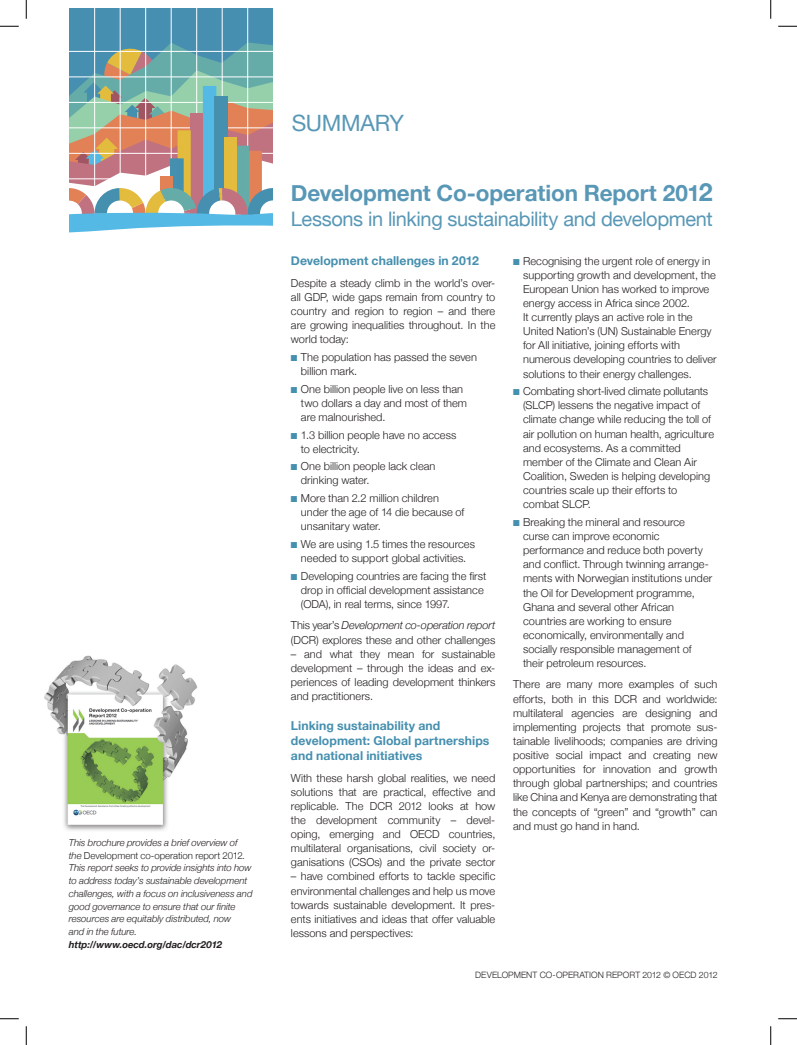
<style>
.page{position:relative;width:797px;height:1045px;background:#fff}
.page>*{position:absolute;margin:0;border:0;box-sizing:border-box;transform-origin:0 0}
.t1{font:700 22.5px "Helvetica Neue";letter-spacing:-.01em;color:#5897b6}
.t2{font:22.5px "Helvetica Neue";letter-spacing:-.015em;color:#5897b6}
.t3{font:20px "Helvetica Neue";letter-spacing:-.02em;color:#5897b6}
.t4{font:700 12.25px/15.4px "Helvetica Neue";letter-spacing:.005em;color:#458faf}
.t5{font:300 11px/14.1px "Helvetica Neue";color:#231f20}
.t6{font:italic 300 9.62px/12.8px "Helvetica Neue";letter-spacing:-.005em;color:#231f20}
.t7{font:italic 700 9.62px "Helvetica Neue";color:#231f20}
.t8{font:300 8.75px "Helvetica Neue";letter-spacing:.005em;color:#231f20}
.s1{font-style:normal}
.s2{font-size:25px}
.s3{color:#458faf}
.s4{font-style:italic}
</style>
<div class="page">
<img style="left:44px;top:655px;width:154px;height:176px">
<div style="left:69px;top:9px;width:204px;height:233px;background:#478fb0"></div>
<hr style="left:94px;top:9px;width:1px;height:231px;background:#fff">
<hr style="left:120px;top:9px;width:1px;height:233px;background:#fff">
<hr style="left:145px;top:9px;width:1px;height:233px;background:#fff">
<hr style="left:171px;top:9px;width:1px;height:233px;background:#fff">
<hr style="left:196px;top:9px;width:1px;height:230px;background:#fff">
<hr style="left:222px;top:9px;width:1px;height:228px;background:#fff">
<hr style="left:247px;top:9px;width:1px;height:233px;background:#fff">
<svg style="left:70px;top:45px;width:203px;height:197px;background:#a4b0a8"></svg>
<hr style="left:69px;top:9px;width:1px;height:233px;background:#fff">
<svg style="left:0;top:25px;width:19px;height:2px"></svg>
<svg style="left:778px;top:25px;width:19px;height:2px"></svg>
<svg style="left:0;top:1018px;width:19px;height:1px"></svg>
<svg style="left:778px;top:1018px;width:19px;height:1px"></svg>
<svg style="left:25px;top:0;width:2px;height:19px"></svg>
<svg style="left:25px;top:1026px;width:2px;height:19px"></svg>
<svg style="left:770px;top:0;width:1px;height:19px"></svg>
<svg style="left:770px;top:1026px;width:1px;height:19px"></svg>
<p class="t6" style="left:69px;top:835px;width:185px">This brochure provides a brief overview of the <span class="s1">Development co-operation report 2012.<br></span>This report seeks to provide insights into how to address today’s sustainable development challenges, with a focus on inclusiveness and good governance to ensure that our finite resources are equitably distributed, now<br>and in the future.</p>
<p class="t7" style="left:69px;top:937px;width:155px">http://www.oecd.org/dac/dcr2012</p>
<h1 class="t2" style="left:292px;top:107px;width:114px">Summary</h1>
<h1 class="t1" style="left:291px;top:175px;width:423px">Development Co-operation Report 201<span class="s2">2</span></h1>
<h2 class="t3" style="left:291px;top:204px;width:423px">Lessons in linking sustainability and development</h2>
<p class="t4" style="left:291px;top:254px;width:189px">Development challenges in 2012</p>
<p class="t5" style="left:291px;top:275px;width:206px;text-align:justify">Despite a steady climb in the world’s over&shy;all GDP, wide gaps remain from country to country and region to region – and there are growing inequalities throughout. In the world today:</p>
<p class="t5" style="left:301px;top:349px;width:177px;text-indent:-10px"><span class="s3">■</span> The population has passed the seven billion mark.</p>
<p class="t5" style="left:301px;top:381px;width:168px;text-indent:-10px"><span class="s3">■</span> One billion people live on less than two dollars a day and most of them are malnourished.</p>
<p class="t5" style="left:301px;top:427px;width:157px;text-indent:-10px"><span class="s3">■</span> 1.3 billion people have no access to electricity.</p>
<p class="t5" style="left:301px;top:459px;width:136px;text-indent:-10px"><span class="s3">■</span> One billion people lack clean drinking water.</p>
<p class="t5" style="left:301px;top:490px;width:165px;text-indent:-10px"><span class="s3">■</span> More than 2.2 million children under the age of 14 die because of unsanitary water.</p>
<p class="t5" style="left:291px;top:536px;width:185px;text-align:center"><span class="s3">■</span> We are using 1.5 times the resources needed to support global activities.</p>
<p class="t5" style="left:301px;top:568px;width:187px;text-indent:-10px"><span class="s3">■</span> Developing countries are facing the first drop in official development assistance (ODA), in real terms, since 1997.</p>
<p class="t5" style="left:291px;top:618px;width:206px">This year’s <span class="s4">Development co-operation report </span>(DCR) explores these and other challenges</p>
<p class="t5" style="left:291px;top:646px;width:206px;text-align:justify">– and what they mean for sustainable development – through the ideas and ex&shy;periences of leading development thinkers and practitioners.</p>
<p class="t4" style="left:291px;top:718px;width:200px">Linking sustainability and development: Global partnerships and national initiatives</p>
<p class="t5" style="left:291px;top:770px;width:206px;text-align:justify">With these harsh global realities, we need solutions that are practical, effective and replicable. The DCR 2012 looks at how the development community – devel&shy;oping, emerging and OECD countries, multilateral organisations, civil society or&shy;ganisations (CSOs) and the private sector</p>
<p class="t5" style="left:291px;top:869px;width:206px;text-align:justify">– have combined efforts to tackle specific environmental challenges and help us move towards sustainable development. It pres&shy;ents initiatives and ideas that offer valuable lessons and perspectives:</p>
<p class="t5" style="left:523px;top:253px;width:195px;text-indent:-10px"><span class="s3">■</span> Recognising the urgent role of energy in supporting growth and development, the European Union has worked to improve energy access in Africa since 2002.<br>It currently plays an active role in the United Nation’s (UN) Sustainable Energy for All initiative, joining efforts with numerous developing countries to deliver solutions to their energy challenges.</p>
<p class="t5" style="left:523px;top:383px;width:192px;text-indent:-10px"><span class="s3">■</span> Combating short-lived climate pollutants (SLCP) lessens the negative impact of climate change while reducing the toll of air pollution on human health, agriculture and ecosystems. As a committed member of the Climate and Clean Air Coalition, Sweden is helping developing countries scale up their efforts to combat SLCP.</p>
<p class="t5" style="left:523px;top:514px;width:191px;text-indent:-10px"><span class="s3">■</span> Breaking the mineral and resource curse can improve economic performance and reduce both poverty and conflict. Through twinning arrange&shy;ments with Norwegian institutions under the Oil for Development programme, Ghana and several other African countries are working to ensure economically, environmentally and socially responsible management of their petroleum resources.</p>
<p class="t5" style="left:513px;top:677px;width:206px;text-align:justify">There are many more examples of such efforts, both in this DCR and worldwide: multilateral agencies are designing and implementing projects that promote sus&shy;tainable livelihoods; companies are driving positive social impact and creating new opportunities for innovation and growth through global partnerships; and countries like China and Kenya are demonstrating that the concepts of “green” and “growth” can and must go hand in hand.</p>
<p class="t8" style="left:475px;top:967px;width:244px">Development Co-operation Report 2012 © OECD 2012</p>
</div>
